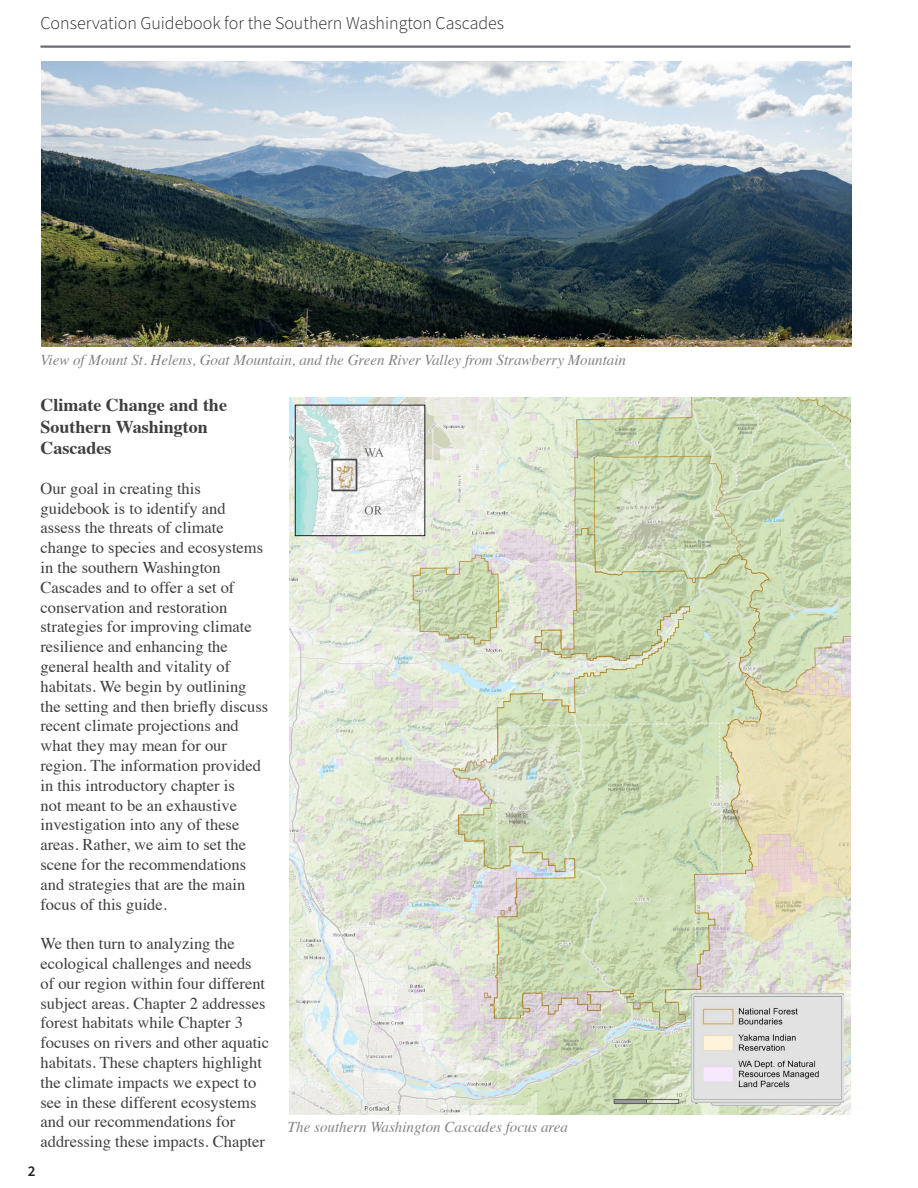
<style>
.page{position:relative;width:918px;height:1188px;background:#fff}
.page>*{position:absolute;margin:0;border:0;box-sizing:border-box;transform-origin:0 0}
.t1{font:300 18px "Source Sans Pro";color:#231f20}
.t2{font:700 18px/21.6px "Times";color:#3e3e3f}
.t3{font:16.5px/19.8px "Times";color:#3e3e3f}
.t4{font:italic 15px "Times";color:#808285}
.t5{font:600 15px "Source Sans Pro";color:#231f20}
</style>
<div class="page">
<hr style="left:40px;top:45px;width:810px;height:3px;background:#6c6d70">
<img style="left:289px;top:397px;width:561px;height:717px">
<img style="left:41px;top:62px;width:810px;height:285px">
<img style="left:691px;top:994px;width:153px;height:109px">
<p class="t1" style="left:40px;top:11px;width:465px">Conservation Guidebook for the Southern Washington Cascades</p>
<p class="t4" style="left:40px;top:347px;width:587px">View of Mount St. Helens, Goat Mountain, and the Green River Valley from Strawberry Mountain</p>
<p class="t2" style="left:40px;top:392px;width:188px">Climate Change and the<br>Southern Washington<br>Cascades</p>
<p class="t3" style="left:40px;top:477px;width:229px">Our goal in creating this guidebook is to identify and assess the threats of climate change to species and ecosystems in the southern Washington<br>Cascades and to offer a set of conservation and restoration strategies for improving climate resilience and enhancing the general health and vitality of habitats. We begin by outlining the setting and then briefly discuss recent climate projections and what they may mean for our region. The information provided in this introductory chapter is<br>not meant to be an exhaustive investigation into any of these areas. Rather, we aim to set the scene for the recommendations and strategies that are the main focus of this guide.</p>
<p class="t3" style="left:40px;top:932px;width:230px">We then turn to analyzing the ecological challenges and needs of our region within four different subject areas. Chapter 2 addresses forest habitats while Chapter 3 focuses on rivers and other aquatic habitats. These chapters highlight the climate impacts we expect to see in these different ecosystems and our recommendations for addressing these impacts. Chapter</p>
<p class="t5" style="left:28px;top:1161px;width:9px">2</p>
<p class="t4" style="left:288px;top:1114px;width:282px">The southern Washington Cascades focus area</p>
</div>
